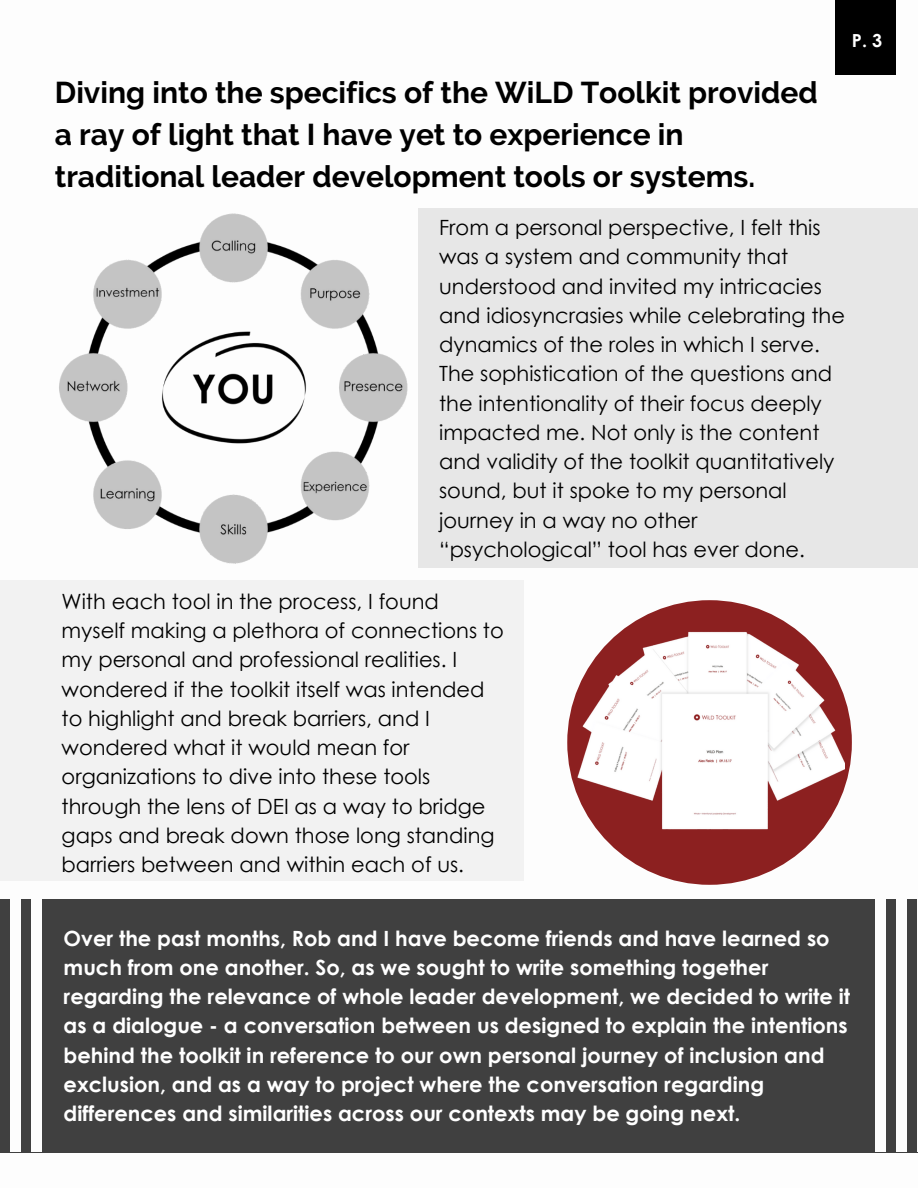
<style>
.page{position:relative;width:918px;height:1188px;background:#fff}
.page>*{position:absolute;margin:0;border:0;box-sizing:border-box;transform-origin:0 0}
.t1{font:700 30px/41.7px "Raleway";color:#000}
.t2{font:21px/29.2px "Century Gothic";color:#000}
.t3{font:700 21px/29.2px "Century Gothic";color:#fff}
.t4{font:700 18px "Century Gothic";color:#fff}
</style>
<div class="page">
<div style="left:0;top:899px;width:918px;height:253px;background:#404040"></div>
<div style="left:836px;top:0;width:60px;height:75px;background:#000"></div>
<img style="left:42px;top:213px;width:385px;height:368px">
<div style="left:418px;top:208px;width:500px;height:360px;background:#e7e7e7"></div>
<div style="left:0;top:581px;width:524px;height:300px;background:#f2f2f2"></div>
<div style="left:567px;top:600px;width:285px;height:285px;background:#8c2020;border-radius:50%"></div>
<img style="left:574px;top:600px;width:270px;height:265px">
<hr style="left:0;top:899px;width:1px;height:253px;background:#fdfdfd">
<div style="left:11px;top:899px;width:10px;height:253px;background:#fdfdfd"></div>
<div style="left:32px;top:899px;width:10px;height:253px;background:#fdfdfd"></div>
<div style="left:875px;top:899px;width:11px;height:253px;background:#fdfdfd"></div>
<div style="left:896px;top:899px;width:11px;height:253px;background:#fdfdfd"></div>
<hr style="left:917px;top:899px;width:1px;height:253px;background:#fdfdfd">
<p class="t4" style="left:852px;top:29px;width:32px">P. 3</p>
<p class="t1" style="left:55px;top:72px;width:764px">Diving into the specifics of the WiLD Toolkit provided a ray of light that I have yet to experience in traditional leader development tools or systems.</p>
<p class="t2" style="left:439px;top:212px;width:407px">From a personal perspective, I felt this was a system and community that understood and invited my intricacies and idiosyncrasies while celebrating the dynamics of the roles in which I serve.<br>The sophistication of the questions and the intentionality of their focus deeply impacted me. Not only is the content and validity of the toolkit quantitatively sound, but it spoke to my personal journey in a way no other “psychological” tool has ever done.</p>
<p class="t2" style="left:62px;top:586px;width:444px">With each tool in the process, I found myself making a plethora of connections to my personal and professional realities. I wondered if the toolkit itself was intended to highlight and break barriers, and I wondered what it would mean for organizations to dive into these tools through the lens of DEI as a way to bridge gaps and break down those long standing barriers between and within each of us.</p>
<p class="t3" style="left:64px;top:923px;width:788px">Over the past months, Rob and I have become friends and have learned so much from one another. So, as we sought to write something together regarding the relevance of whole leader development, we decided to write it as a dialogue - a conversation between us designed to explain the intentions behind the toolkit in reference to our own personal journey of inclusion and exclusion, and as a way to project where the conversation regarding differences and similarities across our contexts may be going next.</p>
</div>
